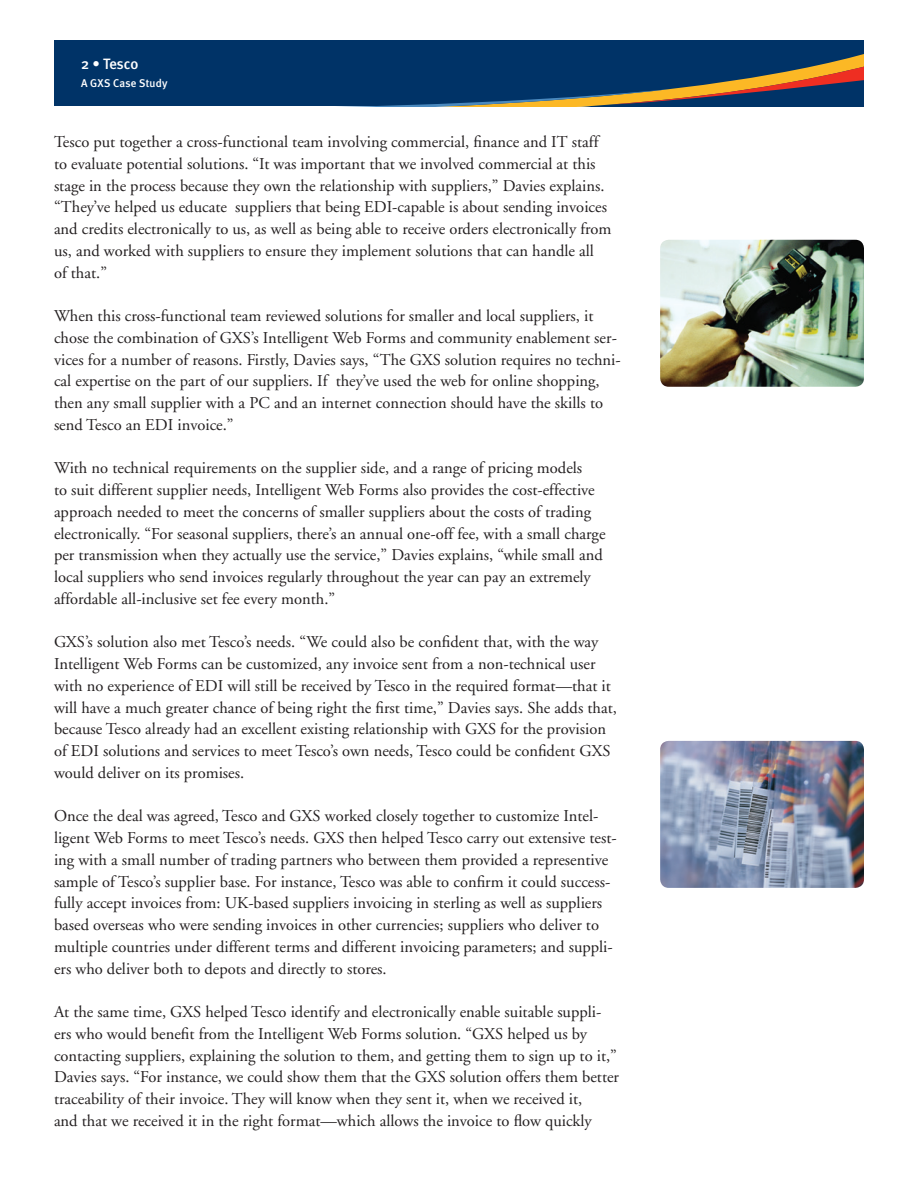
<style>
.page{position:relative;width:918px;height:1188px;background:#fff}
.page>*{position:absolute;margin:0;border:0;box-sizing:border-box;transform-origin:0 0}
.Body{font:16.5px/21.8px "Adobe Garamond";color:#231f20}
.Page_head{font:500 15px "Meta Plus";color:#fff}
.Page_head-2{font:500 11.25px "Meta Plus";letter-spacing:.01em;color:#fff}
</style>
<div class="page">
<div style="left:54px;top:40px;width:810px;height:66px;background:#003367"></div>
<svg style="left:380px;top:54px;width:484px;height:52px"></svg>
<img style="left:660px;top:240px;width:204px;height:147px">
<img style="left:660px;top:741px;width:204px;height:147px">
<p class="Page_head" style="left:81px;top:55px;width:59px">2 • Tesco</p>
<p class="Page_head-2" style="left:81px;top:77px;width:88px">A GXS Case Study</p>
<p class="Body" style="left:54px;top:131px;width:559px">Tesco put together a cross-functional team involving commercial, finance and IT staff to evaluate potential solutions. “It was important that we involved commercial at this stage in the process because they own the relationship with suppliers,” Davies explains. “They’ve helped us educate suppliers that being EDI-capable is about sending invoices and credits electronically to us, as well as being able to receive orders electronically from us, and worked with suppliers to ensure they implement solutions that can handle all<br>of that.”</p>
<p class="Body" style="left:54px;top:305px;width:568px">When this cross-functional team reviewed solutions for smaller and local suppliers, it chose the combination of GXS’s Intelligent Web Forms and community enablement ser&shy;vices for a number of reasons. Firstly, Davies says, “The GXS solution requires no techni&shy;cal expertise on the part of our suppliers. If they’ve used the web for online shopping, then any small supplier with a PC and an internet connection should have the skills to send Tesco an EDI invoice.”</p>
<p class="Body" style="left:54px;top:458px;width:553px">With no technical requirements on the supplier side, and a range of pricing models<br>to suit different supplier needs, Intelligent Web Forms also provides the cost-effective approach needed to meet the concerns of smaller suppliers about the costs of trading electronically. “For seasonal suppliers, there’s an annual one-off fee, with a small charge per transmission when they actually use the service,” Davies explains, “while small and local suppliers who send invoices regularly throughout the year can pay an extremely affordable all-inclusive set fee every month.”</p>
<p class="Body" style="left:54px;top:632px;width:564px">GXS’s solution also met Tesco’s needs. “We could also be confident that, with the way Intelligent Web Forms can be customized, any invoice sent from a non-technical user with no experience of EDI will still be received by Tesco in the required format—that it will have a much greater chance of being right the first time,” Davies says. She adds that, because Tesco already had an excellent existing relationship with GXS for the provision of EDI solutions and services to meet Tesco’s own needs, Tesco could be confident GXS would deliver on its promises.</p>
<p class="Body" style="left:54px;top:806px;width:564px">Once the deal was agreed, Tesco and GXS worked closely together to customize Intel&shy;ligent Web Forms to meet Tesco’s needs. GXS then helped Tesco carry out extensive test&shy;ing with a small number of trading partners who between them provided a representive sample of Tesco’s supplier base. For instance, Tesco was able to confirm it could success&shy;fully accept invoices from: UK-based suppliers invoicing in sterling as well as suppliers based overseas who were sending invoices in other currencies; suppliers who deliver to multiple countries under different terms and different invoicing parameters; and suppli&shy;ers who deliver both to depots and directly to stores.</p>
<p class="Body" style="left:54px;top:1001px;width:567px">At the same time, GXS helped Tesco identify and electronically enable suitable suppli&shy;ers who would benefit from the Intelligent Web Forms solution. “GXS helped us by contacting suppliers, explaining the solution to them, and getting them to sign up to it,” Davies says. “For instance, we could show them that the GXS solution offers them better traceability of their invoice. They will know when they sent it, when we received it,<br>and that we received it in the right format—which allows the invoice to flow quickly</p>
</div>
